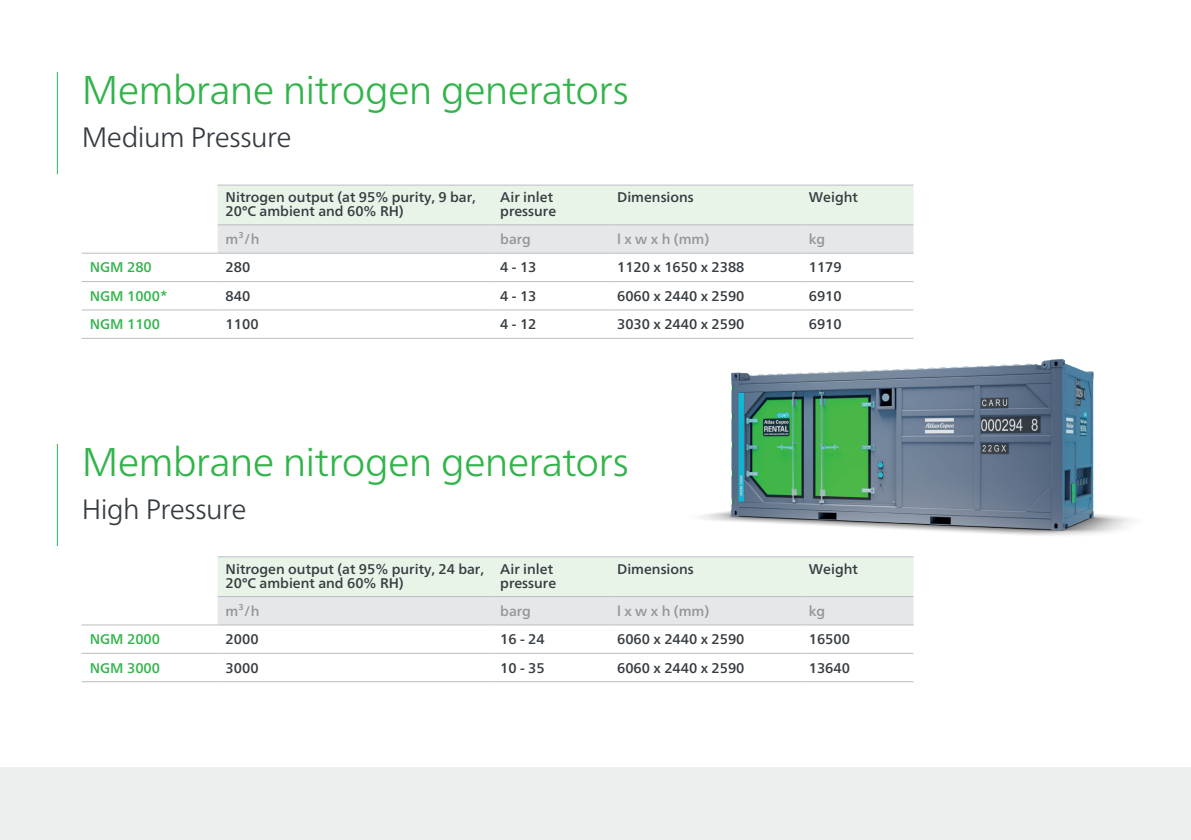
<style>
.page{position:relative;width:1191px;height:840px;background:#fff}
.page>*{position:absolute;margin:0;border:0;box-sizing:border-box;transform-origin:0 0}
.t1{font:300 40px "Frutiger Neue LT";letter-spacing:-.02em;color:#31b44a}
.t2{font:300 28px "Frutiger Neue LT";letter-spacing:-.02em;color:#353b40}
.t3{font:500 14px/14px "Frutiger Neue LT";color:#353b40}
.t4{font:500 14px "Frutiger Neue LT";color:#939598}
.t5{font:500 14px "Frutiger Neue LT";color:#31b44a}
</style>
<div class="page">
<hr style="left:57px;top:72px;width:1px;height:102px;background:#31b44a">
<svg style="left:218px;top:185px;width:695px;height:67px;background:#e7ede7"></svg>
<hr style="left:82px;top:252px;width:136px;height:1px;background:#bcbdc0">
<hr style="left:82px;top:281px;width:136px;height:1px;background:#bcbdc0">
<hr style="left:218px;top:281px;width:274px;height:1px;background:#bcbdc0">
<hr style="left:492px;top:281px;width:117px;height:1px;background:#bcbdc0">
<hr style="left:609px;top:281px;width:192px;height:1px;background:#bcbdc0">
<hr style="left:801px;top:281px;width:112px;height:1px;background:#bcbdc0">
<hr style="left:82px;top:309px;width:136px;height:1px;background:#bcbdc0">
<hr style="left:218px;top:309px;width:274px;height:1px;background:#bcbdc0">
<hr style="left:492px;top:309px;width:117px;height:1px;background:#bcbdc0">
<hr style="left:609px;top:309px;width:192px;height:1px;background:#bcbdc0">
<hr style="left:801px;top:309px;width:112px;height:1px;background:#bcbdc0">
<hr style="left:82px;top:337px;width:136px;height:1px;background:#bcbdc0">
<hr style="left:218px;top:337px;width:274px;height:1px;background:#bcbdc0">
<hr style="left:492px;top:337px;width:117px;height:1px;background:#bcbdc0">
<hr style="left:609px;top:337px;width:192px;height:1px;background:#bcbdc0">
<hr style="left:801px;top:337px;width:112px;height:1px;background:#bcbdc0">
<hr style="left:218px;top:184px;width:274px;height:1px;background:#bcbdc0">
<hr style="left:492px;top:184px;width:117px;height:1px;background:#bcbdc0">
<hr style="left:609px;top:184px;width:192px;height:1px;background:#bcbdc0">
<hr style="left:801px;top:184px;width:112px;height:1px;background:#bcbdc0">
<hr style="left:218px;top:224px;width:274px;height:1px;background:#bcbdc0">
<hr style="left:492px;top:224px;width:117px;height:1px;background:#bcbdc0">
<hr style="left:609px;top:224px;width:192px;height:1px;background:#bcbdc0">
<hr style="left:801px;top:224px;width:112px;height:1px;background:#bcbdc0">
<hr style="left:218px;top:252px;width:274px;height:1px;background:#bcbdc0">
<hr style="left:492px;top:252px;width:117px;height:1px;background:#bcbdc0">
<hr style="left:609px;top:252px;width:192px;height:1px;background:#bcbdc0">
<hr style="left:801px;top:252px;width:112px;height:1px;background:#bcbdc0">
<hr style="left:57px;top:443px;width:1px;height:102px;background:#31b44a">
<svg style="left:218px;top:557px;width:695px;height:67px;background:#e6ede7"></svg>
<hr style="left:82px;top:624px;width:136px;height:1px;background:#bcbdc0">
<hr style="left:82px;top:652px;width:136px;height:1px;background:#bcbdc0">
<hr style="left:218px;top:652px;width:274px;height:1px;background:#bcbdc0">
<hr style="left:492px;top:652px;width:117px;height:1px;background:#bcbdc0">
<hr style="left:609px;top:652px;width:192px;height:1px;background:#bcbdc0">
<hr style="left:801px;top:652px;width:112px;height:1px;background:#bcbdc0">
<hr style="left:82px;top:680px;width:136px;height:1px;background:#bcbdc0">
<hr style="left:218px;top:680px;width:274px;height:1px;background:#bcbdc0">
<hr style="left:492px;top:680px;width:117px;height:1px;background:#bcbdc0">
<hr style="left:609px;top:680px;width:192px;height:1px;background:#bcbdc0">
<hr style="left:801px;top:680px;width:112px;height:1px;background:#bcbdc0">
<hr style="left:218px;top:556px;width:274px;height:1px;background:#bcbdc0">
<hr style="left:492px;top:556px;width:117px;height:1px;background:#bcbdc0">
<hr style="left:609px;top:556px;width:192px;height:1px;background:#bcbdc0">
<hr style="left:801px;top:556px;width:112px;height:1px;background:#bcbdc0">
<hr style="left:218px;top:595px;width:274px;height:1px;background:#bcbdc0">
<hr style="left:492px;top:595px;width:117px;height:1px;background:#bcbdc0">
<hr style="left:609px;top:595px;width:192px;height:1px;background:#bcbdc0">
<hr style="left:801px;top:595px;width:112px;height:1px;background:#bcbdc0">
<hr style="left:218px;top:624px;width:274px;height:1px;background:#bcbdc0">
<hr style="left:492px;top:624px;width:117px;height:1px;background:#bcbdc0">
<hr style="left:609px;top:624px;width:192px;height:1px;background:#bcbdc0">
<hr style="left:801px;top:624px;width:112px;height:1px;background:#bcbdc0">
<div style="left:0;top:767px;width:1191px;height:72px;background:#edefee"></div>
<img style="left:701px;top:359px;width:432px;height:177px">
<h1 class="t1" style="left:82px;top:66px;width:548px">Membrane nitrogen generators</h1>
<h2 class="t2" style="left:82px;top:120px;width:211px">Medium Pressure</h2>
<p class="t3" style="left:226px;top:190px;width:251px">Nitrogen output (at 95% purity, 9 bar,<br>20°C ambient and 60% RH)</p>
<p class="t3" style="left:500px;top:190px;width:57px">Air inlet pressure</p>
<p class="t3" style="left:617px;top:190px;width:78px">Dimensions</p>
<p class="t3" style="left:809px;top:190px;width:51px">Weight</p>
<p class="t4" style="left:226px;top:231px;width:35px">m³/h</p>
<p class="t4" style="left:500px;top:231px;width:32px">barg</p>
<p class="t4" style="left:617px;top:231px;width:94px">l x w x h (mm)</p>
<p class="t4" style="left:809px;top:231px;width:18px">kg</p>
<p class="t5" style="left:90px;top:259px;width:64px">NGM 280</p>
<p class="t3" style="left:226px;top:260px;width:26px">280</p>
<p class="t3" style="left:500px;top:260px;width:38px">4 - 13</p>
<p class="t3" style="left:617px;top:260px;width:129px">1120 x 1650 x 2388</p>
<p class="t3" style="left:809px;top:260px;width:34px">1179</p>
<p class="t5" style="left:90px;top:287px;width:79px">NGM 1000*</p>
<p class="t3" style="left:226px;top:289px;width:26px">840</p>
<p class="t3" style="left:500px;top:289px;width:38px">4 - 13</p>
<p class="t3" style="left:617px;top:289px;width:129px">6060 x 2440 x 2590</p>
<p class="t3" style="left:809px;top:289px;width:34px">6910</p>
<p class="t5" style="left:90px;top:316px;width:72px">NGM 1100</p>
<p class="t3" style="left:226px;top:317px;width:34px">1100</p>
<p class="t3" style="left:500px;top:317px;width:38px">4 - 12</p>
<p class="t3" style="left:617px;top:317px;width:129px">3030 x 2440 x 2590</p>
<p class="t3" style="left:809px;top:317px;width:34px">6910</p>
<h1 class="t1" style="left:82px;top:437px;width:548px">Membrane nitrogen generators</h1>
<h2 class="t2" style="left:82px;top:491px;width:166px">High Pressure</h2>
<p class="t3" style="left:226px;top:561px;width:260px">Nitrogen output (at 95% purity, 24 bar,<br>20°C ambient and 60% RH)</p>
<p class="t3" style="left:500px;top:561px;width:57px">Air inlet pressure</p>
<p class="t3" style="left:617px;top:561px;width:78px">Dimensions</p>
<p class="t3" style="left:809px;top:561px;width:51px">Weight</p>
<p class="t4" style="left:226px;top:602px;width:35px">m³/h</p>
<p class="t4" style="left:500px;top:602px;width:32px">barg</p>
<p class="t4" style="left:617px;top:602px;width:94px">l x w x h (mm)</p>
<p class="t4" style="left:809px;top:602px;width:18px">kg</p>
<p class="t5" style="left:90px;top:630px;width:72px">NGM 2000</p>
<p class="t3" style="left:226px;top:632px;width:34px">2000</p>
<p class="t3" style="left:500px;top:632px;width:46px">16 - 24</p>
<p class="t3" style="left:617px;top:632px;width:129px">6060 x 2440 x 2590</p>
<p class="t3" style="left:809px;top:632px;width:43px">16500</p>
<p class="t5" style="left:90px;top:659px;width:72px">NGM 3000</p>
<p class="t3" style="left:226px;top:660px;width:34px">3000</p>
<p class="t3" style="left:500px;top:660px;width:46px">10 - 35</p>
<p class="t3" style="left:617px;top:660px;width:129px">6060 x 2440 x 2590</p>
<p class="t3" style="left:809px;top:660px;width:43px">13640</p>
</div>
